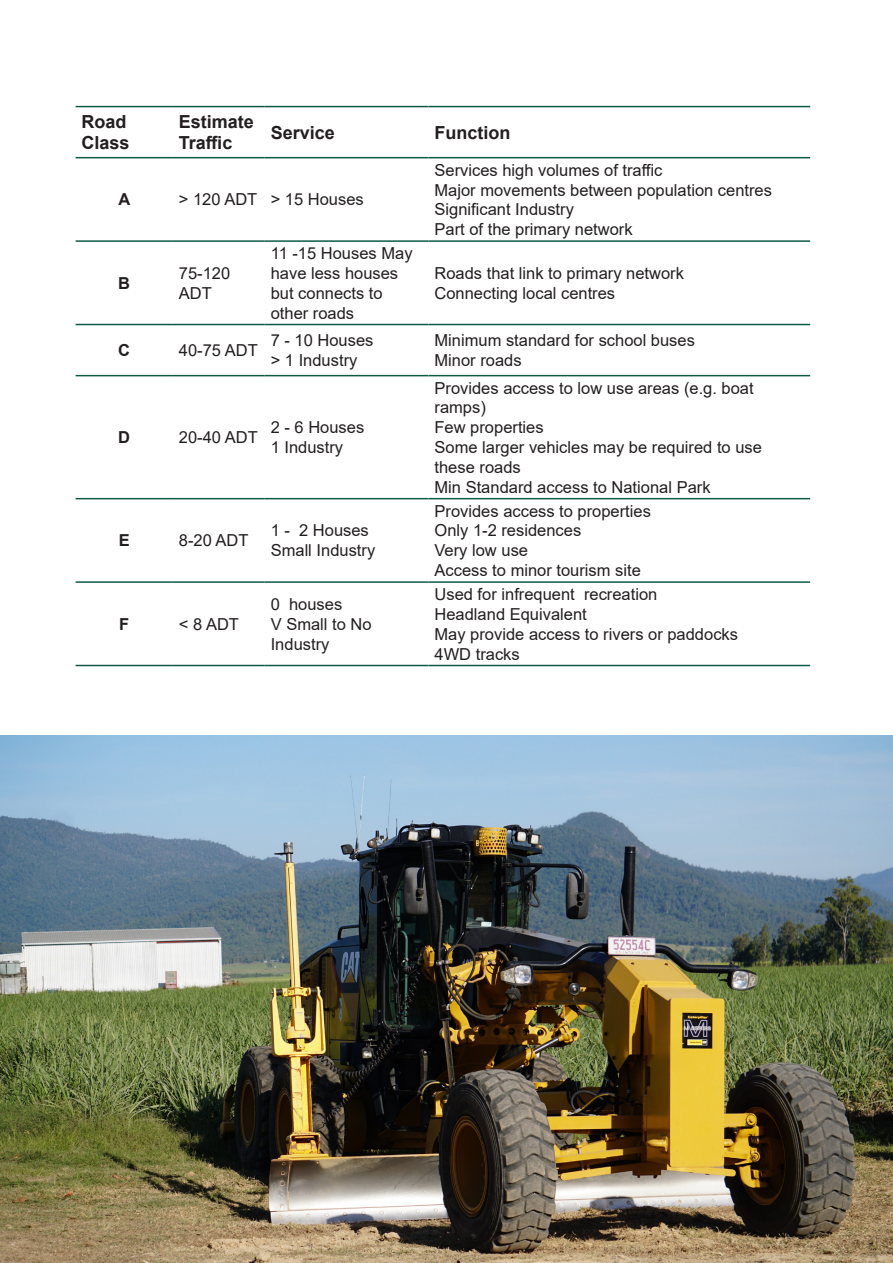
<style>
.page{position:relative;width:893px;height:1263px;background:#fff}
.page>*{position:absolute;margin:0;border:0;box-sizing:border-box;transform-origin:0 0}
.t1{font:700 18px/21.6px "Arial";color:#231f20}
.t2{font:16.5px/19.8px "Arial";color:#231f20}
.t3{font:700 16.5px "Arial";color:#231f20}
</style>
<div class="page">
<hr style="left:76px;top:106px;width:97px;height:1px;background:#0d5a45">
<hr style="left:173px;top:106px;width:92px;height:1px;background:#0d5a45">
<hr style="left:265px;top:106px;width:164px;height:1px;background:#0d5a45">
<hr style="left:429px;top:106px;width:381px;height:1px;background:#0d5a45">
<hr style="left:76px;top:157px;width:97px;height:1px;background:#0d5a45">
<hr style="left:173px;top:157px;width:92px;height:1px;background:#0d5a45">
<hr style="left:265px;top:157px;width:164px;height:1px;background:#0d5a45">
<hr style="left:429px;top:157px;width:381px;height:1px;background:#0d5a45">
<hr style="left:76px;top:240px;width:97px;height:2px;background:#0d5a45">
<hr style="left:173px;top:240px;width:92px;height:2px;background:#0d5a45">
<hr style="left:265px;top:240px;width:164px;height:2px;background:#0d5a45">
<hr style="left:429px;top:240px;width:381px;height:2px;background:#0d5a45">
<hr style="left:76px;top:324px;width:97px;height:1px;background:#0d5a45">
<hr style="left:173px;top:324px;width:92px;height:1px;background:#0d5a45">
<hr style="left:265px;top:324px;width:164px;height:1px;background:#0d5a45">
<hr style="left:429px;top:324px;width:381px;height:1px;background:#0d5a45">
<hr style="left:76px;top:375px;width:97px;height:1px;background:#0d5a45">
<hr style="left:173px;top:375px;width:92px;height:1px;background:#0d5a45">
<hr style="left:265px;top:375px;width:164px;height:1px;background:#0d5a45">
<hr style="left:429px;top:375px;width:381px;height:1px;background:#0d5a45">
<hr style="left:76px;top:498px;width:97px;height:1px;background:#0d5a45">
<hr style="left:173px;top:498px;width:92px;height:1px;background:#0d5a45">
<hr style="left:265px;top:498px;width:164px;height:1px;background:#0d5a45">
<hr style="left:429px;top:498px;width:381px;height:1px;background:#0d5a45">
<hr style="left:76px;top:581px;width:97px;height:2px;background:#0d5a45">
<hr style="left:173px;top:581px;width:92px;height:2px;background:#0d5a45">
<hr style="left:265px;top:581px;width:164px;height:2px;background:#0d5a45">
<hr style="left:429px;top:581px;width:381px;height:2px;background:#0d5a45">
<hr style="left:76px;top:665px;width:97px;height:1px;background:#0d5a45">
<hr style="left:173px;top:665px;width:92px;height:1px;background:#0d5a45">
<hr style="left:265px;top:665px;width:164px;height:1px;background:#0d5a45">
<hr style="left:429px;top:665px;width:381px;height:1px;background:#0d5a45">
<img style="left:0;top:736px;width:893px;height:527px">
<p class="t1" style="left:82px;top:111px;width:50px">Road<br>Class</p>
<p class="t1" style="left:179px;top:111px;width:77px">Estimate<br>Traffic</p>
<p class="t1" style="left:271px;top:122px;width:66px">Service</p>
<p class="t1" style="left:435px;top:122px;width:77px">Function</p>
<p class="t3" style="left:119px;top:188px;width:13px">A</p>
<p class="t2" style="left:179px;top:190px;width:80px">&gt; 120 ADT</p>
<p class="t2" style="left:271px;top:190px;width:95px">&gt; 15 Houses</p>
<p class="t3" style="left:118px;top:271px;width:13px">B</p>
<p class="t2" style="left:179px;top:263px;width:53px">75-120<br>ADT</p>
<p class="t3" style="left:118px;top:339px;width:13px">C</p>
<p class="t2" style="left:179px;top:340px;width:80px">40-75 ADT</p>
<p class="t2" style="left:271px;top:243px;width:143px">11 -15 Houses May have less houses but connects to other roads</p>
<p class="t2" style="left:271px;top:330px;width:104px">7 - 10 Houses</p>
<p class="t2" style="left:271px;top:350px;width:88px">&gt; 1 Industry</p>
<p class="t3" style="left:118px;top:426px;width:13px">D</p>
<p class="t2" style="left:179px;top:427px;width:80px">20-40 ADT</p>
<p class="t2" style="left:271px;top:417px;width:95px">2 - 6 Houses</p>
<p class="t2" style="left:271px;top:437px;width:74px">1 Industry</p>
<p class="t3" style="left:119px;top:529px;width:13px">E</p>
<p class="t2" style="left:179px;top:531px;width:71px">8-20 ADT</p>
<p class="t3" style="left:119px;top:612px;width:12px">F</p>
<p class="t2" style="left:179px;top:614px;width:62px">&lt; 8 ADT</p>
<p class="t2" style="left:271px;top:521px;width:100px">1 - 2 Houses</p>
<p class="t2" style="left:271px;top:540px;width:106px">Small Industry</p>
<p class="t2" style="left:271px;top:594px;width:73px">0 houses</p>
<p class="t2" style="left:271px;top:614px;width:102px">V Small to No<br>Industry</p>
<p class="t2" style="left:435px;top:160px;width:229px">Services high volumes of traffic</p>
<p class="t2" style="left:435px;top:180px;width:339px">Major movements between population centres</p>
<p class="t2" style="left:435px;top:199px;width:141px">Significant Industry</p>
<p class="t2" style="left:435px;top:219px;width:200px">Part of the primary network</p>
<p class="t2" style="left:435px;top:263px;width:251px">Roads that link to primary network</p>
<p class="t2" style="left:435px;top:283px;width:182px">Connecting local centres</p>
<p class="t2" style="left:435px;top:330px;width:262px">Minimum standard for school buses</p>
<p class="t2" style="left:435px;top:350px;width:89px">Minor roads</p>
<p class="t2" style="left:435px;top:378px;width:321px">Provides access to low use areas (e.g. boat ramps)</p>
<p class="t2" style="left:435px;top:417px;width:111px">Few properties</p>
<p class="t2" style="left:435px;top:437px;width:329px">Some larger vehicles may be required to use these roads</p>
<p class="t2" style="left:435px;top:477px;width:278px">Min Standard access to National Park</p>
<p class="t2" style="left:435px;top:501px;width:218px">Provides access to properties</p>
<p class="t2" style="left:435px;top:521px;width:148px">Only 1-2 residences</p>
<p class="t2" style="left:435px;top:540px;width:95px">Very low use</p>
<p class="t2" style="left:435px;top:560px;width:208px">Access to minor tourism site</p>
<p class="t2" style="left:435px;top:584px;width:224px">Used for infrequent recreation</p>
<p class="t2" style="left:435px;top:604px;width:154px">Headland Equivalent</p>
<p class="t2" style="left:435px;top:624px;width:305px">May provide access to rivers or paddocks</p>
<p class="t2" style="left:435px;top:644px;width:87px">4WD tracks</p>
</div>
